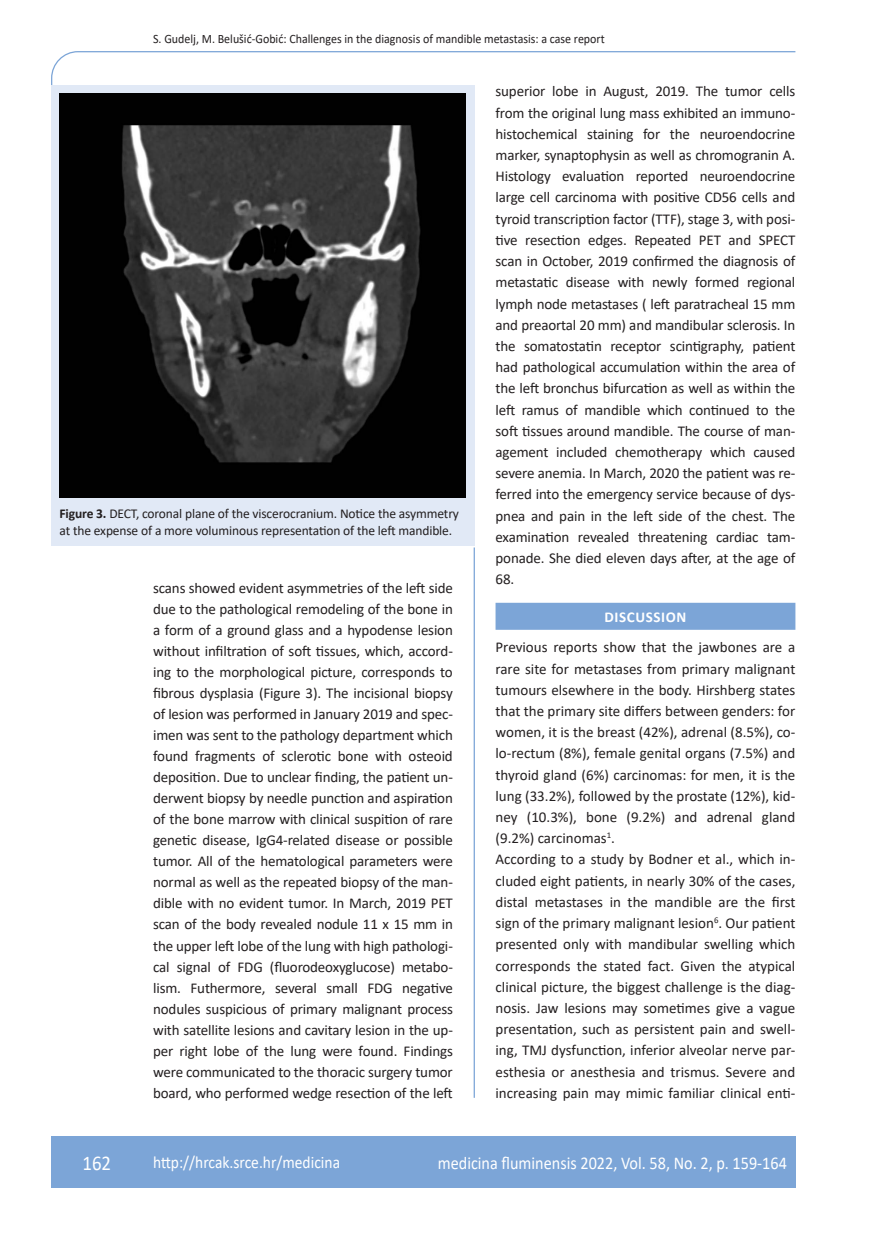
<style>
.page{position:relative;width:872px;height:1234px;background:#fff}
.page>*{position:absolute;margin:0;border:0;box-sizing:border-box;transform-origin:0 0}
.t1{font:21px "Calibri";color:#fff;scale:.9 1}
.t2{font:18px "Calibri";color:#fff;scale:.9 1}
.t3{font:17.25px "Calibri";color:#fff;scale:.9 1}
.osnovni_tekst_engl{font:15px/21.1px "Calibri";letter-spacing:-.01em;color:#231f20;text-align:justify}
.naslov_ruler{font:700 15px "Calibri";letter-spacing:.04em;color:#fff}
.potpis_slika{font:13.5px/16.5px "Calibri";letter-spacing:-.01em;color:#231f20}
.glava{font:12.75px "Calibri";color:#231f20;scale:.94 1}
.s1{font-weight:700}
</style>
<div class="page">
<svg style="left:51px;top:51px;width:745px;height:275px"></svg>
<hr style="left:473px;top:547px;width:2px;height:550px;background:#7ca5d7">
<div style="left:51px;top:1135px;width:744px;height:51px;background:#7ca5d7"></div>
<div style="left:495px;top:602px;width:300px;height:27px;background:#7ca5d7"></div>
<div style="left:51px;top:85px;width:423px;height:461px;background:#e1e9f6"></div>
<img style="left:60px;top:94px;width:406px;height:403px">
<p class="glava" style="left:153px;top:29px;width:482px">S. Gudelj, M. Belušić-Gobić: Challenges in the diagnosis of mandible metastasis: a case report</p>
<p class="potpis_slika" style="left:60px;top:505px;width:401px"><span class="s1">Figure 3.</span> DECT, coronal plane of the viscerocranium. Notice the asymmetry at the expense of a more voluminous representation of the left mandible.</p>
<p class="osnovni_tekst_engl" style="left:153px;top:576px;width:301px">scans showed evident asymmetries of the left side due to the pathological remodeling of the bone in a form of a ground glass and a hypodense lesion without infiltration of soft tissues, which, accord&shy;ing to the morphological picture, corresponds to fibrous dysplasia (Figure 3). The incisional biopsy of lesion was performed in January 2019 and spec&shy;imen was sent to the pathology department which found fragments of sclerotic bone with osteoid deposition. Due to unclear finding, the patient un&shy;derwent biopsy by needle punction and aspiration of the bone marrow with clinical suspition of rare genetic disease, IgG4-related disease or possible tumor. All of the hematological parameters were normal as well as the repeated biopsy of the man&shy;dible with no evident tumor. In March, 2019 PET scan of the body revealed nodule 11 x 15 mm in the upper left lobe of the lung with high pathologi&shy;cal signal of FDG (fluorodeoxyglucose) metabo&shy;lism. Futhermore, several small FDG negative nodules suspicious of primary malignant process with satellite lesions and cavitary lesion in the up&shy;per right lobe of the lung were found. Findings were communicated to the thoracic surgery tumor board, who performed wedge resection of the left</p>
<p class="osnovni_tekst_engl" style="left:495px;top:80px;width:301px">superior lobe in August, 2019. The tumor cells from the original lung mass exhibited an immuno&shy;histochemical staining for the neuroendocrine marker, synaptophysin as well as chromogranin A.<br>Histology evaluation reported neuroendocrine large cell carcinoma with positive CD56 cells and tyroid transcription factor (TTF), stage 3, with posi&shy;tive resection edges. Repeated PET and SPECT scan in October, 2019 confirmed the diagnosis of metastatic disease with newly formed regional lymph node metastases ( left paratracheal 15 mm and preaortal 20 mm) and mandibular sclerosis. In the somatostatin receptor scintigraphy, patient had pathological accumulation within the area of the left bronchus bifurcation as well as within the left ramus of mandible which continued to the soft tissues around mandible. The course of man&shy;agement included chemotherapy which caused severe anemia. In March, 2020 the patient was re&shy;ferred into the emergency service because of dys&shy;pnea and pain in the left side of the chest. The examination revealed threatening cardiac tam&shy;ponade. She died eleven days after, at the age of 68.</p>
<p class="naslov_ruler" style="left:604px;top:606px;width:83px">DISCUSSION</p>
<p class="osnovni_tekst_engl" style="left:495px;top:636px;width:301px">Previous reports show that the jawbones are a rare site for metastases from primary malignant tumours elsewhere in the body. Hirshberg states that the primary site differs between genders: for women, it is the breast (42%), adrenal (8.5%), co&shy;lo-rectum (8%), female genital organs (7.5%) and thyroid gland (6%) carcinomas: for men, it is the lung (33.2%), followed by the prostate (12%), kid&shy;ney (10.3%), bone (9.2%) and adrenal gland (9.2%) carcinomas<sup>1</sup>.</p>
<p class="osnovni_tekst_engl" style="left:495px;top:848px;width:301px">According to a study by Bodner et al., which in&shy;cluded eight patients, in nearly 30% of the cases, distal metastases in the mandible are the first sign of the primary malignant lesion<sup>6</sup>. Our patient presented only with mandibular swelling which corresponds the stated fact. Given the atypical clinical picture, the biggest challenge is the diag&shy;nosis. Jaw lesions may sometimes give a vague presentation, such as persistent pain and swell&shy;ing, TMJ dysfunction, inferior alveolar nerve par&shy;esthesia or anesthesia and trismus. Severe and increasing pain may mimic familiar clinical enti-</p>
<p class="t1" style="left:82px;top:1147px;width:33px">162</p>
<p class="t3" style="left:153px;top:1149px;width:209px">http://hrcak.srce.hr/medicina</p>
<p class="t2" style="left:438px;top:1149px;width:389px">medicina fluminensis 2022, Vol. 58, No. 2, p. 159-164</p>
</div>
